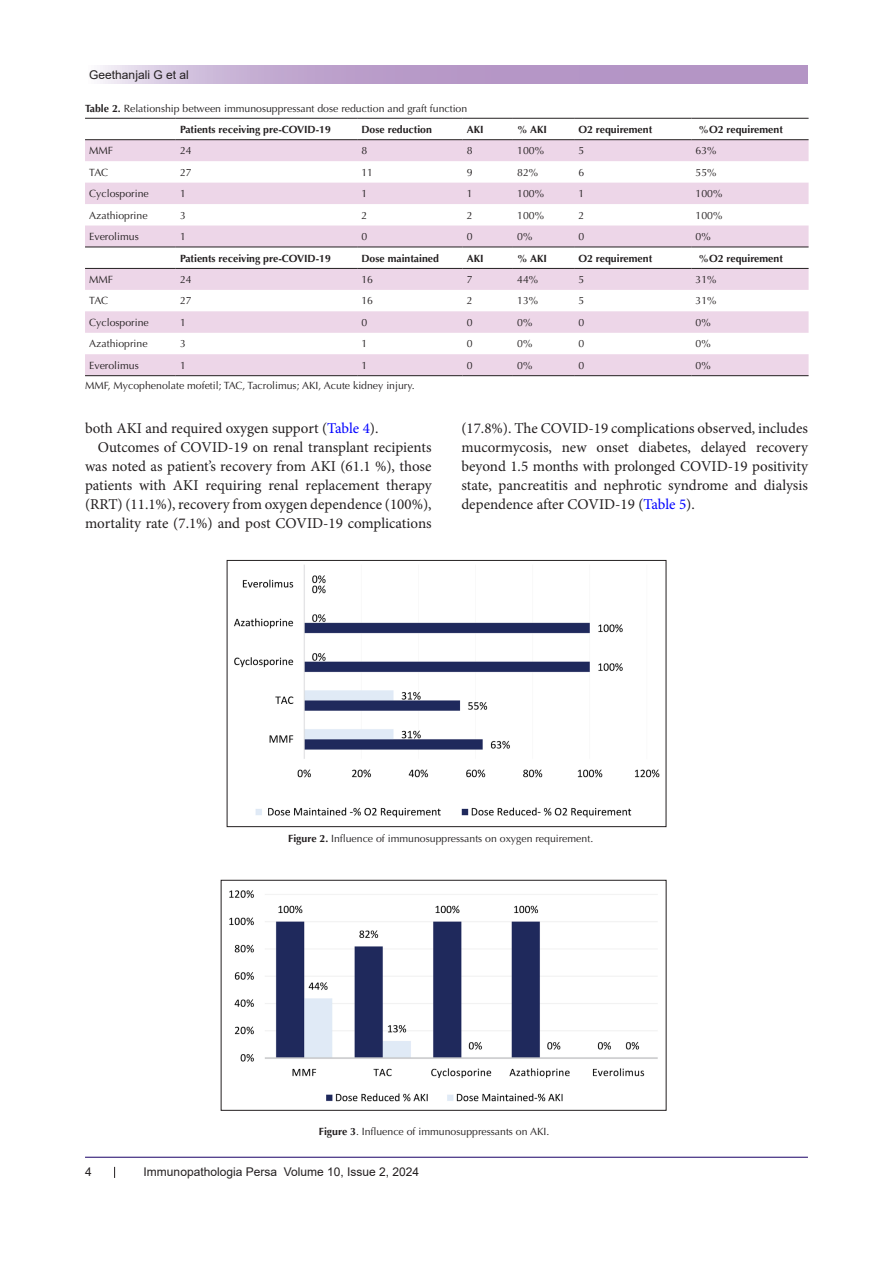
<style>
.page{position:relative;width:893px;height:1263px;background:#fff}
.page>*{position:absolute;margin:0;border:0;box-sizing:border-box;transform-origin:0 0}
.t1{font:15px/18.9px "Minion Pro";color:#231f20;text-align:justify}
.t2{font:12px "Arial";color:#231f20}
.t3{font:10.5px "Optima LT Std";color:#231f20}
.t4{font:700 10.5px "Optima LT Std";color:#231f20}
.s1{font-weight:700}
.s2{color:#00f}
</style>
<div class="page">
<svg style="left:100px;top:66px;width:708px;height:18px"></svg>
<hr style="left:85px;top:1157px;width:723px;height:1px;background:#190066">
<svg style="left:85px;top:140px;width:724px;height:235px;fill:#edd6e8"></svg>
<hr style="left:85px;top:118px;width:91px;height:1px;background:#231f20">
<hr style="left:176px;top:118px;width:181px;height:1px;background:#231f20">
<hr style="left:357px;top:118px;width:105px;height:1px;background:#231f20">
<hr style="left:462px;top:118px;width:51px;height:1px;background:#231f20">
<hr style="left:513px;top:118px;width:61px;height:1px;background:#231f20">
<hr style="left:574px;top:118px;width:117px;height:1px;background:#231f20">
<hr style="left:691px;top:118px;width:118px;height:1px;background:#231f20">
<hr style="left:85px;top:247px;width:91px;height:1px;background:#231f20">
<hr style="left:176px;top:247px;width:181px;height:1px;background:#231f20">
<hr style="left:357px;top:247px;width:105px;height:1px;background:#231f20">
<hr style="left:462px;top:247px;width:51px;height:1px;background:#231f20">
<hr style="left:513px;top:247px;width:61px;height:1px;background:#231f20">
<hr style="left:574px;top:247px;width:117px;height:1px;background:#231f20">
<hr style="left:691px;top:247px;width:118px;height:1px;background:#231f20">
<hr style="left:85px;top:268px;width:91px;height:1px;background:#231f20">
<hr style="left:176px;top:268px;width:181px;height:1px;background:#231f20">
<hr style="left:357px;top:268px;width:105px;height:1px;background:#231f20">
<hr style="left:462px;top:268px;width:51px;height:1px;background:#231f20">
<hr style="left:513px;top:268px;width:61px;height:1px;background:#231f20">
<hr style="left:574px;top:268px;width:117px;height:1px;background:#231f20">
<hr style="left:691px;top:268px;width:118px;height:1px;background:#231f20">
<hr style="left:85px;top:375px;width:91px;height:1px;background:#231f20">
<hr style="left:176px;top:375px;width:181px;height:1px;background:#231f20">
<hr style="left:357px;top:375px;width:105px;height:1px;background:#231f20">
<hr style="left:462px;top:375px;width:51px;height:1px;background:#231f20">
<hr style="left:513px;top:375px;width:61px;height:1px;background:#231f20">
<hr style="left:574px;top:375px;width:117px;height:1px;background:#231f20">
<hr style="left:691px;top:375px;width:118px;height:1px;background:#231f20">
<hr style="left:85px;top:139px;width:91px;height:1px;background:#231f20">
<hr style="left:176px;top:139px;width:181px;height:1px;background:#231f20">
<hr style="left:357px;top:139px;width:105px;height:1px;background:#231f20">
<hr style="left:462px;top:139px;width:51px;height:1px;background:#231f20">
<hr style="left:513px;top:139px;width:61px;height:1px;background:#231f20">
<hr style="left:574px;top:139px;width:117px;height:1px;background:#231f20">
<hr style="left:691px;top:139px;width:118px;height:1px;background:#231f20">
<img style="left:234px;top:564px;width:426px;height:254px">
<div style="left:227px;top:560px;width:439px;height:267px;border:1px solid #231f20"></div>
<img style="left:229px;top:890px;width:429px;height:212px">
<div style="left:221px;top:880px;width:445px;height:230px;border:1px solid #231f20"></div>
<p class="t2" style="left:89px;top:66px;width:101px">Geethanjali G et al</p>
<p class="t3" style="left:85px;top:102px;width:384px"><span class="s1">Table 2.</span> Relationship between immunosuppressant dose reduction and graft function</p>
<p class="t4" style="left:180px;top:123px;width:152px">Patients receiving pre-COVID-19</p>
<p class="t4" style="left:361px;top:123px;width:72px">Dose reduction</p>
<p class="t4" style="left:467px;top:123px;width:18px">AKI</p>
<p class="t4" style="left:517px;top:123px;width:31px">% AKI</p>
<p class="t4" style="left:578px;top:123px;width:75px">O2 requirement</p>
<p class="t4" style="left:698px;top:123px;width:86px">%O2 requirement</p>
<p class="t3" style="left:89px;top:145px;width:25px">MMF</p>
<p class="t3" style="left:180px;top:145px;width:13px">24</p>
<p class="t3" style="left:361px;top:145px;width:7px">8</p>
<p class="t3" style="left:467px;top:145px;width:7px">8</p>
<p class="t3" style="left:517px;top:145px;width:28px">100%</p>
<p class="t3" style="left:578px;top:145px;width:7px">5</p>
<p class="t3" style="left:696px;top:145px;width:23px">63%</p>
<p class="t3" style="left:89px;top:166px;width:20px">TAC</p>
<p class="t3" style="left:180px;top:166px;width:13px">27</p>
<p class="t3" style="left:361px;top:166px;width:13px">11</p>
<p class="t3" style="left:467px;top:166px;width:7px">9</p>
<p class="t3" style="left:517px;top:166px;width:23px">82%</p>
<p class="t3" style="left:578px;top:166px;width:7px">6</p>
<p class="t3" style="left:696px;top:166px;width:23px">55%</p>
<p class="t3" style="left:89px;top:188px;width:61px">Cyclosporine</p>
<p class="t3" style="left:180px;top:188px;width:7px">1</p>
<p class="t3" style="left:361px;top:188px;width:7px">1</p>
<p class="t3" style="left:467px;top:188px;width:7px">1</p>
<p class="t3" style="left:517px;top:188px;width:28px">100%</p>
<p class="t3" style="left:578px;top:188px;width:7px">1</p>
<p class="t3" style="left:696px;top:188px;width:28px">100%</p>
<p class="t3" style="left:89px;top:209px;width:60px">Azathioprine</p>
<p class="t3" style="left:180px;top:209px;width:7px">3</p>
<p class="t3" style="left:361px;top:209px;width:7px">2</p>
<p class="t3" style="left:467px;top:209px;width:7px">2</p>
<p class="t3" style="left:517px;top:209px;width:28px">100%</p>
<p class="t3" style="left:578px;top:209px;width:7px">2</p>
<p class="t3" style="left:696px;top:209px;width:28px">100%</p>
<p class="t3" style="left:89px;top:230px;width:51px">Everolimus</p>
<p class="t3" style="left:180px;top:230px;width:7px">1</p>
<p class="t3" style="left:361px;top:230px;width:7px">0</p>
<p class="t3" style="left:467px;top:230px;width:7px">0</p>
<p class="t3" style="left:517px;top:230px;width:17px">0%</p>
<p class="t3" style="left:578px;top:230px;width:7px">0</p>
<p class="t3" style="left:696px;top:230px;width:17px">0%</p>
<p class="t4" style="left:180px;top:252px;width:152px">Patients receiving pre-COVID-19</p>
<p class="t4" style="left:361px;top:252px;width:79px">Dose maintained</p>
<p class="t4" style="left:467px;top:252px;width:18px">AKI</p>
<p class="t4" style="left:517px;top:252px;width:31px">% AKI</p>
<p class="t4" style="left:578px;top:252px;width:75px">O2 requirement</p>
<p class="t4" style="left:698px;top:252px;width:86px">%O2 requirement</p>
<p class="t3" style="left:89px;top:274px;width:25px">MMF</p>
<p class="t3" style="left:180px;top:274px;width:13px">24</p>
<p class="t3" style="left:361px;top:274px;width:13px">16</p>
<p class="t3" style="left:467px;top:274px;width:7px">7</p>
<p class="t3" style="left:517px;top:274px;width:23px">44%</p>
<p class="t3" style="left:578px;top:274px;width:7px">5</p>
<p class="t3" style="left:696px;top:274px;width:23px">31%</p>
<p class="t3" style="left:89px;top:295px;width:20px">TAC</p>
<p class="t3" style="left:180px;top:295px;width:13px">27</p>
<p class="t3" style="left:361px;top:295px;width:13px">16</p>
<p class="t3" style="left:467px;top:295px;width:7px">2</p>
<p class="t3" style="left:517px;top:295px;width:23px">13%</p>
<p class="t3" style="left:578px;top:295px;width:7px">5</p>
<p class="t3" style="left:696px;top:295px;width:23px">31%</p>
<p class="t3" style="left:89px;top:316px;width:61px">Cyclosporine</p>
<p class="t3" style="left:180px;top:316px;width:7px">1</p>
<p class="t3" style="left:361px;top:316px;width:7px">0</p>
<p class="t3" style="left:467px;top:316px;width:7px">0</p>
<p class="t3" style="left:517px;top:316px;width:17px">0%</p>
<p class="t3" style="left:578px;top:316px;width:7px">0</p>
<p class="t3" style="left:696px;top:316px;width:17px">0%</p>
<p class="t3" style="left:89px;top:338px;width:60px">Azathioprine</p>
<p class="t3" style="left:180px;top:338px;width:7px">3</p>
<p class="t3" style="left:361px;top:338px;width:7px">1</p>
<p class="t3" style="left:467px;top:338px;width:7px">0</p>
<p class="t3" style="left:517px;top:338px;width:17px">0%</p>
<p class="t3" style="left:578px;top:338px;width:7px">0</p>
<p class="t3" style="left:696px;top:338px;width:17px">0%</p>
<p class="t3" style="left:89px;top:359px;width:51px">Everolimus</p>
<p class="t3" style="left:180px;top:359px;width:7px">1</p>
<p class="t3" style="left:361px;top:359px;width:7px">1</p>
<p class="t3" style="left:467px;top:359px;width:7px">0</p>
<p class="t3" style="left:517px;top:359px;width:17px">0%</p>
<p class="t3" style="left:578px;top:359px;width:7px">0</p>
<p class="t3" style="left:696px;top:359px;width:17px">0%</p>
<p class="t3" style="left:85px;top:380px;width:331px">MMF, Mycophenolate mofetil; TAC, Tacrolimus; AKI, Acute kidney injury.</p>
<p class="t1" style="left:85px;top:419px;width:295px">both AKI and required oxygen support (<span class="s2">Table 4</span>).</p>
<p class="t1" style="left:85px;top:438px;width:348px;text-indent:13px">Outcomes of COVID-19 on renal transplant recipients was noted as patient’s recovery from AKI (61.1 %), those patients with AKI requiring renal replacement therapy (RRT) (11.1%), recovery from oxygen dependence (100%), mortality rate (7.1%) and post COVID-19 complications</p>
<p class="t1" style="left:461px;top:419px;width:348px">(17.8%). The COVID-19 complications observed, includes mucormycosis, new onset diabetes, delayed recovery beyond 1.5 months with prolonged COVID-19 positivity state, pancreatitis and nephrotic syndrome and dialysis dependence after COVID-19 (<span class="s2">Table 5</span>).</p>
<p class="t3" style="left:288px;top:832px;width:306px"><span class="s1">Figure 2.</span> Influence of immunosuppressants on oxygen requirement.</p>
<p class="t3" style="left:319px;top:1125px;width:232px"><span class="s1">Figure 3</span>. Influence of immunosuppressants on AKI.</p>
<p class="t2" style="left:85px;top:1163px;width:8px">4</p>
<p class="t2" style="left:144px;top:1163px;width:277px">Immunopathologia Persa Volume 10, Issue 2, 2024</p>
</div>
